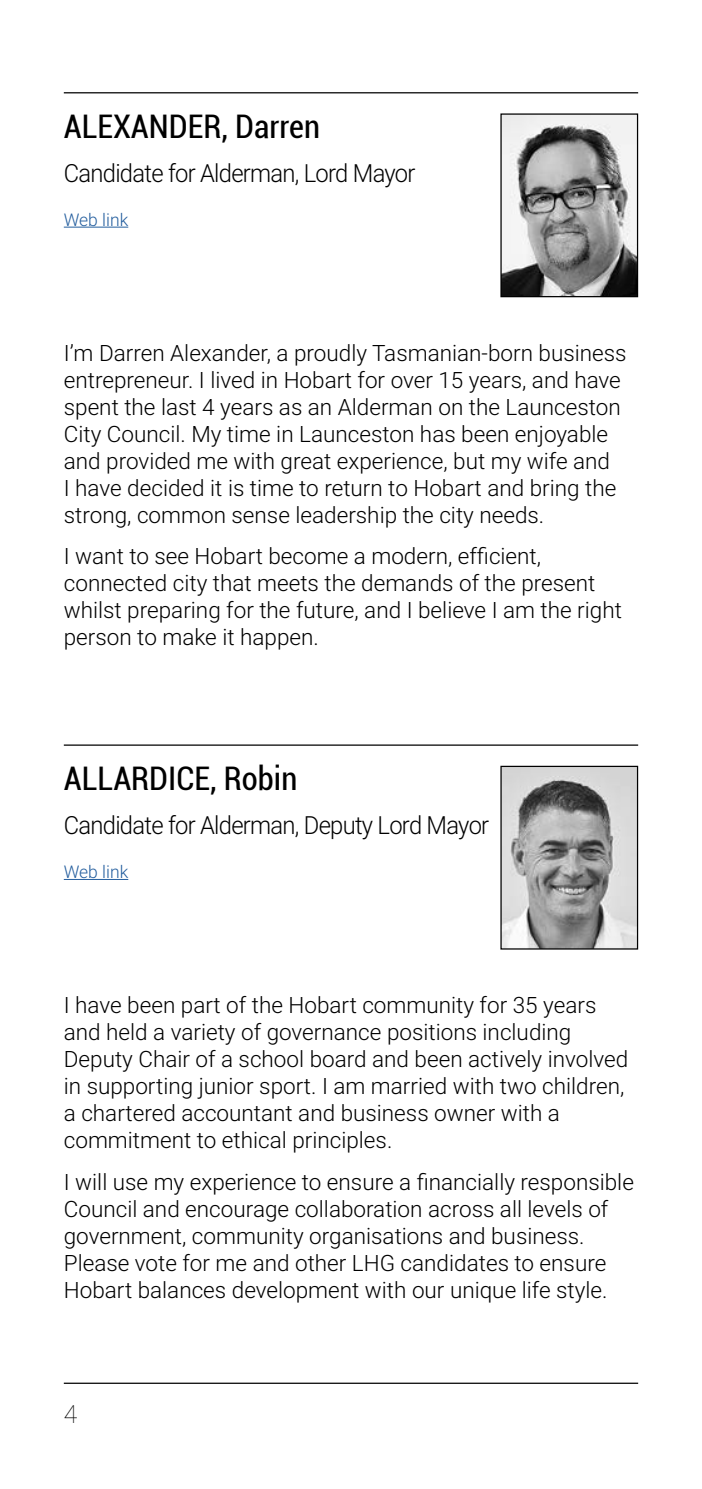
<style>
.page{position:relative;width:702px;height:1489px;background:#fff}
.page>*{position:absolute;margin:0;border:0;box-sizing:border-box;transform-origin:0 0}
.t1{font:condensed 32.5px "Roboto";color:#000}
.t2{font:300 25px "Roboto";letter-spacing:-.03em;color:#000;scale:.95 1}
.t3{font:100 25px "Roboto";color:#000}
.t4{font:300 22.5px/27px "Roboto";color:#000}
.t5{font:300 17.5px "Roboto";color:#245e9e}
</style>
<div class="page">
<hr style="left:64px;top:92px;width:574px;height:1px;background:#000">
<hr style="left:64px;top:1382px;width:574px;height:1px;background:#000">
<hr style="left:64px;top:744px;width:574px;height:1px;background:#000">
<img style="left:502px;top:767px;width:134px;height:180px">
<div style="left:500px;top:765px;width:138px;height:184px;border:1px solid #000"></div>
<img style="left:502px;top:115px;width:134px;height:180px">
<div style="left:500px;top:113px;width:138px;height:184px;border:1px solid #000"></div>
<hr style="left:64px;top:227px;width:64px;height:1px;background:#245e9e">
<hr style="left:64px;top:879px;width:64px;height:1px;background:#245e9e">
<h1 class="t1" style="left:64px;top:104px;width:258px">ALEXANDER, Darren</h1>
<p class="t2" style="left:64px;top:156px;width:371px">Candidate for Alderman, Lord Mayor</p>
<p class="t5" style="left:64px;top:207px;width:66px">Web link</p>
<p class="t4" style="left:64px;top:339px;width:564px">I’m Darren Alexander, a proudly Tasmanian-born business entrepreneur. I lived in Hobart for over 15 years, and have spent the last 4 years as an Alderman on the Launceston City Council. My time in Launceston has been enjoyable and provided me with great experience, but my wife and<br>I have decided it is time to return to Hobart and bring the strong, common sense leadership the city needs.</p>
<p class="t4" style="left:64px;top:542px;width:559px">I want to see Hobart become a modern, efficient, connected city that meets the demands of the present whilst preparing for the future, and I believe I am the right person to make it happen.</p>
<h1 class="t1" style="left:64px;top:756px;width:235px">ALLARDICE, Robin</h1>
<p class="t2" style="left:64px;top:808px;width:449px">Candidate for Alderman, Deputy Lord Mayor</p>
<p class="t5" style="left:64px;top:859px;width:66px">Web link</p>
<p class="t4" style="left:64px;top:991px;width:566px">I have been part of the Hobart community for 35 years and held a variety of governance positions including Deputy Chair of a school board and been actively involved in supporting junior sport. I am married with two children, a chartered accountant and business owner with a commitment to ethical principles.</p>
<p class="t4" style="left:64px;top:1167px;width:571px">I will use my experience to ensure a financially responsible Council and encourage collaboration across all levels of government, community organisations and business.<br>Please vote for me and other LHG candidates to ensure Hobart balances development with our unique life style.</p>
<p class="t3" style="left:64px;top:1396px;width:15px">4</p>
</div>
